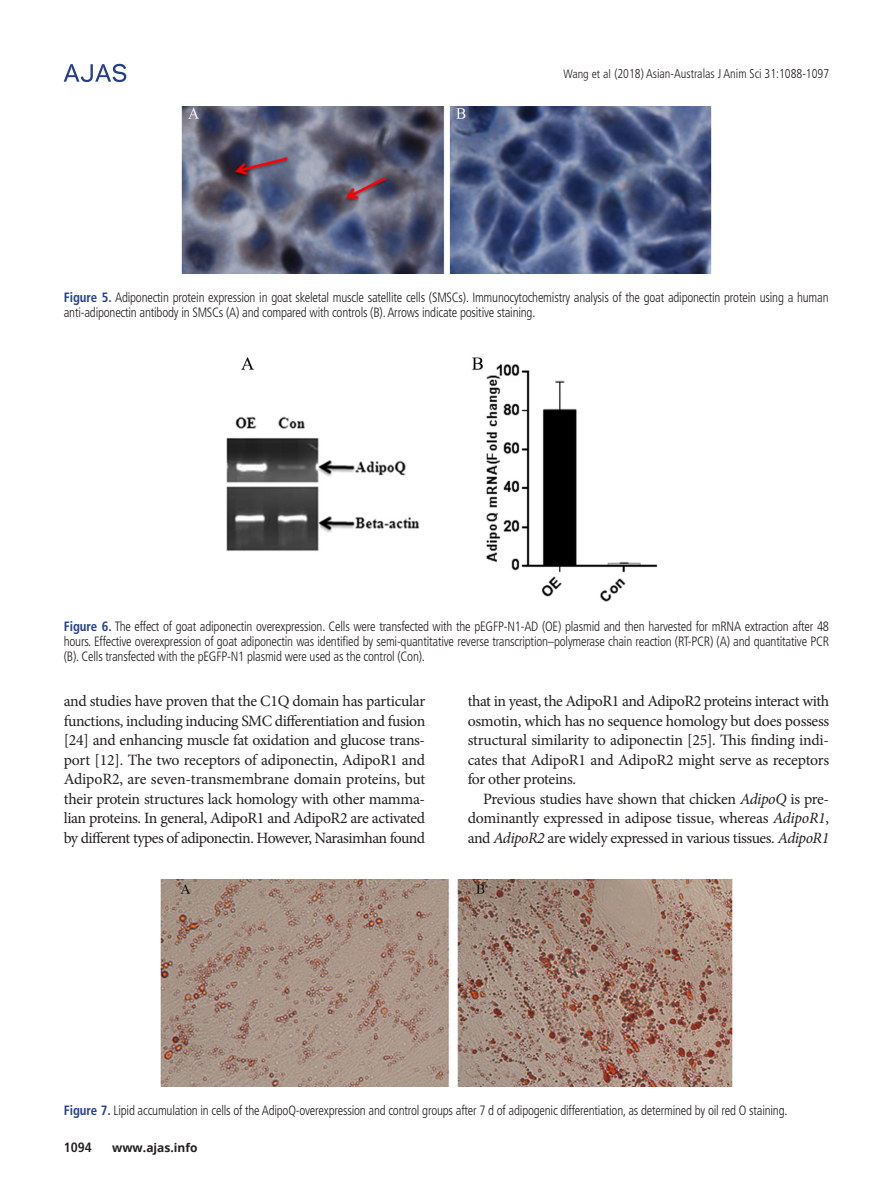
<style>
.page{position:relative;width:893px;height:1191px;background:#fff}
.page>*{position:absolute;margin:0;border:0;box-sizing:border-box;transform-origin:0 0}
.본문{font:15.75px/19.5px "Minion Pro";letter-spacing:-.03em;color:#231f20;text-align:justify}
.표_그림__제목{font:300 condensed 13.5px/15px "Frutiger LT Std";letter-spacing:-.015em;color:#231f20;scale:.95 1}
.t1{font:700 condensed 13.5px "Frutiger LT Std";color:#231f20}
.t2{font:300 condensed 12.75px "Frutiger LT Std";color:#231f20;scale:.95 1}
.t3{font:700 12px "Open Sans";color:#231f20}
.s1{font-size:12px}
.s2{font-weight:700;color:#253f8e}
.s3{font-style:italic}
</style>
<div class="page">
<svg style="left:64px;top:64px;width:62px;height:18px"></svg>
<img style="left:181px;top:106px;width:531px;height:167px">
<img style="left:226px;top:357px;width:432px;height:245px">
<img style="left:160px;top:879px;width:572px;height:207px">
<p class="t2" style="left:563px;top:66px;width:281px"><span class="s1">Wang et al</span> (2018) Asian-Australas J Anim Sci 31:1088-1097</p>
<p class="표_그림__제목" style="left:64px;top:289px;width:807px"><span class="s2">Figure 5.</span> Adiponectin protein expression in goat skeletal muscle satellite cells (SMSCs). Immunocytochemistry analysis of the goat adiponectin protein using a human anti-adiponectin antibody in SMSCs (A) and compared with controls (B). Arrows indicate positive staining.</p>
<p class="표_그림__제목" style="left:64px;top:619px;width:807px;text-align:justify"><span class="s2">Figure 6.</span> The effect of goat adiponectin overexpression. Cells were transfected with the pEGFP-N1-AD (OE) plasmid and then harvested for mRNA extraction after 48 hours. Effective overexpression of goat adiponectin was identified by semi-quantitative reverse transcription–polymerase chain reaction (RT-PCR) (A) and quantitative PCR (B). Cells transfected with the pEGFP-N1 plasmid were used as the control (Con).</p>
<p class="본문" style="left:64px;top:691px;width:363px">and studies have proven that the C1Q domain has particular functions, including inducing SMC differentiation and fusion [24] and enhancing muscle fat oxidation and glucose trans&shy;port [12]. The two receptors of adiponectin, AdipoR1 and AdipoR2, are seven-transmembrane domain proteins, but their protein structures lack homology with other mamma&shy;lian proteins. In general, AdipoR1 and AdipoR2 are activated by different types of adiponectin. However, Narasimhan found</p>
<p class="본문" style="left:468px;top:691px;width:363px">that in yeast, the AdipoR1 and AdipoR2 proteins interact with osmotin, which has no sequence homology but does possess structural similarity to adiponectin [25]. This finding indi&shy;cates that AdipoR1 and AdipoR2 might serve as receptors for other proteins.</p>
<p class="본문" style="left:468px;top:789px;width:363px;text-indent:15px">Previous studies have shown that chicken <span class="s3">AdipoQ</span> is pre&shy;dominantly expressed in adipose tissue, whereas <span class="s3">AdipoR1</span>, and <span class="s3">AdipoR2</span> are widely expressed in various tissues. <span class="s3">AdipoR1</span></p>
<p class="표_그림__제목" style="left:64px;top:1102px;width:763px"><span class="s2">Figure 7.</span> Lipid accumulation in cells of the AdipoQ-overexpression and control groups after 7 d of adipogenic differentiation, as determined by oil red O staining.</p>
<p class="t1" style="left:64px;top:1139px;width:30px">1094</p>
<p class="t3" style="left:112px;top:1138px;width:87px">www.ajas.info</p>
</div>
